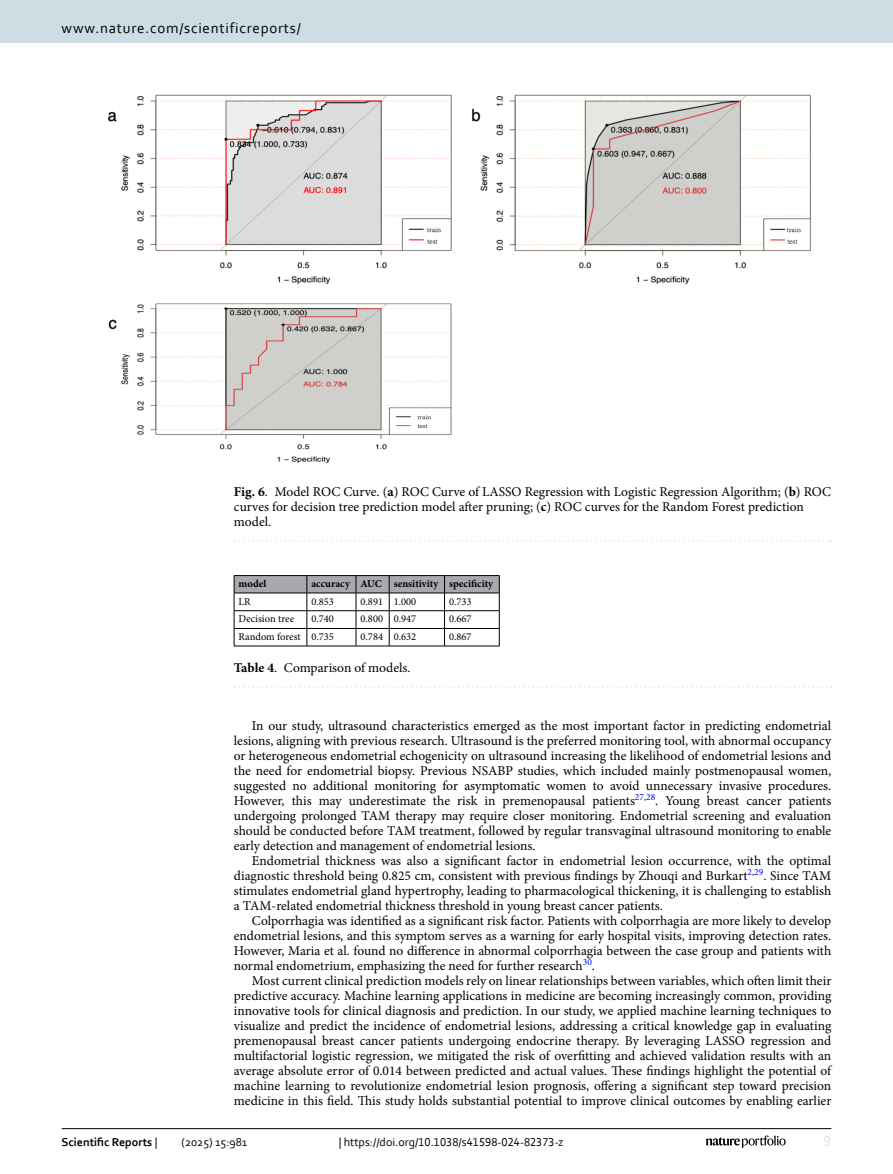
<style>
.page{position:relative;width:893px;height:1174px;background:#fff}
.page>*{position:absolute;margin:0;border:0;box-sizing:border-box;transform-origin:0 0}
.t1{font:15px "Corbel";letter-spacing:.05em;color:#000}
.t2{font:15px "Corbel";color:#d9e4eb}
.Body_Text_Indent{font:13.5px/15px "Minion Pro";color:#000;text-align:justify}
.Figure_Caption{font:13.5px/15px "Minion Pro";color:#000}
.Table_Caption{font:13.5px "Minion Pro";letter-spacing:-.005em;color:#000}
.t3{font:12px "Corbel";color:#000}
.t4{font:700 12px "Corbel";color:#000}
.Table_Body{font:10.5px "Minion Pro";color:#000}
.Table_Head{font:700 10.5px "Minion Pro";color:#000}
.s1{font-weight:700}
.s2{font-weight:400}
</style>
<div class="page">
<hr style="left:307px;top:646px;width:49px;height:1px;background:#000">
<hr style="left:356px;top:646px;width:33px;height:1px;background:#000">
<hr style="left:389px;top:646px;width:55px;height:1px;background:#000">
<svg style="left:234px;top:575px;width:266px;height:71px"></svg>
<hr style="left:444px;top:646px;width:55px;height:1px;background:#000">
<hr style="left:234px;top:646px;width:73px;height:1px;background:#000">
<svg style="left:235px;top:686px;width:597px;height:1px"></svg>
<img style="left:108px;top:94px;width:703px;height:370px">
<svg style="left:235px;top:540px;width:597px;height:2px"></svg>
<hr style="left:62px;top:1128px;width:769px;height:1px;background:#000">
<svg style="left:706px;top:1135px;width:80px;height:12px"></svg>
<div style="left:0;top:0;width:893px;height:43px;background:#cedde4"></div>
<p class="t1" style="left:62px;top:18px;width:241px">www.nature.com/scientificreports/</p>
<p class="Figure_Caption" style="left:234px;top:484px;width:599px"><span class="s1">Fig. 6</span>. Model ROC Curve. (<span class="s1">a</span>) ROC Curve of LASSO Regression with Logistic Regression Algorithm; (<span class="s1">b</span>) ROC curves for decision tree prediction model after pruning; (<span class="s1">c</span>) ROC curves for the Random Forest prediction model.</p>
<p class="Table_Head" style="left:239px;top:576px;width:29px">model</p>
<p class="Table_Head" style="left:311px;top:576px;width:40px">accuracy</p>
<p class="Table_Head" style="left:360px;top:576px;width:23px">AUC</p>
<p class="Table_Head" style="left:394px;top:576px;width:46px">sensitivity</p>
<p class="Table_Head" style="left:449px;top:576px;width:46px">specificity</p>
<p class="Table_Body" style="left:239px;top:594px;width:14px">LR</p>
<p class="Table_Body" style="left:311px;top:594px;width:24px">0.853</p>
<p class="Table_Body" style="left:360px;top:594px;width:24px">0.891</p>
<p class="Table_Body" style="left:394px;top:594px;width:24px">1.000</p>
<p class="Table_Body" style="left:449px;top:594px;width:24px">0.733</p>
<p class="Table_Body" style="left:239px;top:612px;width:57px">Decision tree</p>
<p class="Table_Body" style="left:311px;top:612px;width:24px">0.740</p>
<p class="Table_Body" style="left:360px;top:612px;width:24px">0.800</p>
<p class="Table_Body" style="left:394px;top:612px;width:24px">0.947</p>
<p class="Table_Body" style="left:449px;top:612px;width:24px">0.667</p>
<p class="Table_Body" style="left:239px;top:629px;width:64px">Random forest</p>
<p class="Table_Body" style="left:311px;top:629px;width:24px">0.735</p>
<p class="Table_Body" style="left:360px;top:629px;width:24px">0.784</p>
<p class="Table_Body" style="left:394px;top:629px;width:24px">0.632</p>
<p class="Table_Body" style="left:449px;top:629px;width:24px">0.867</p>
<p class="Table_Caption" style="left:234px;top:658px;width:178px"><span class="s1">Table 4</span>. Comparison of models.</p>
<p class="Body_Text_Indent" style="left:234px;top:718px;width:599px;text-indent:18px">In our study, ultrasound characteristics emerged as the most important factor in predicting endometrial lesions, aligning with previous research. Ultrasound is the preferred monitoring tool, with abnormal occupancy or heterogeneous endometrial echogenicity on ultrasound increasing the likelihood of endometrial lesions and the need for endometrial biopsy. Previous NSABP studies, which included mainly postmenopausal women, suggested no additional monitoring for asymptomatic women to avoid unnecessary invasive procedures.<br>However, this may underestimate the risk in premenopausal patients<sup>27</sup><sup>,</sup><sup>28</sup>. Young breast cancer patients undergoing prolonged TAM therapy may require closer monitoring. Endometrial screening and evaluation should be conducted before TAM treatment, followed by regular transvaginal ultrasound monitoring to enable early detection and management of endometrial lesions.</p>
<p class="Body_Text_Indent" style="left:234px;top:853px;width:599px;text-indent:18px">Endometrial thickness was also a significant factor in endometrial lesion occurrence, with the optimal diagnostic threshold being 0.825 cm, consistent with previous findings by Zhouqi and Burkart<sup>2</sup><sup>,</sup><sup>29</sup>. Since TAM stimulates endometrial gland hypertrophy, leading to pharmacological thickening, it is challenging to establish a TAM-related endometrial thickness threshold in young breast cancer patients.</p>
<p class="Body_Text_Indent" style="left:234px;top:913px;width:599px;text-indent:18px">Colporrhagia was identified as a significant risk factor. Patients with colporrhagia are more likely to develop endometrial lesions, and this symptom serves as a warning for early hospital visits, improving detection rates.<br>However, Maria et al. found no difference in abnormal colporrhagia between the case group and patients with normal endometrium, emphasizing the need for further research<sup>30</sup>.</p>
<p class="Body_Text_Indent" style="left:234px;top:973px;width:599px;text-indent:18px">Most current clinical prediction models rely on linear relationships between variables, which often limit their predictive accuracy. Machine learning applications in medicine are becoming increasingly common, providing innovative tools for clinical diagnosis and prediction. In our study, we applied machine learning techniques to visualize and predict the incidence of endometrial lesions, addressing a critical knowledge gap in evaluating premenopausal breast cancer patients undergoing endocrine therapy. By leveraging LASSO regression and multifactorial logistic regression, we mitigated the risk of overfitting and achieved validation results with an average absolute error of 0.014 between predicted and actual values. These findings highlight the potential of machine learning to revolutionize endometrial lesion prognosis, offering a significant step toward precision medicine in this field. This study holds substantial potential to improve clinical outcomes by enabling earlier</p>
<p class="t4" style="left:62px;top:1134px;width:97px">Scientific Reports <span class="s2">|</span></p>
<p class="t3" style="left:181px;top:1134px;width:67px">(2025) 15:981</p>
<p class="t3" style="left:339px;top:1134px;width:226px">| https://doi.org/10.1038/s41598-024-82373-z</p>
<p class="t2" style="left:824px;top:1132px;width:9px">9</p>
</div>
